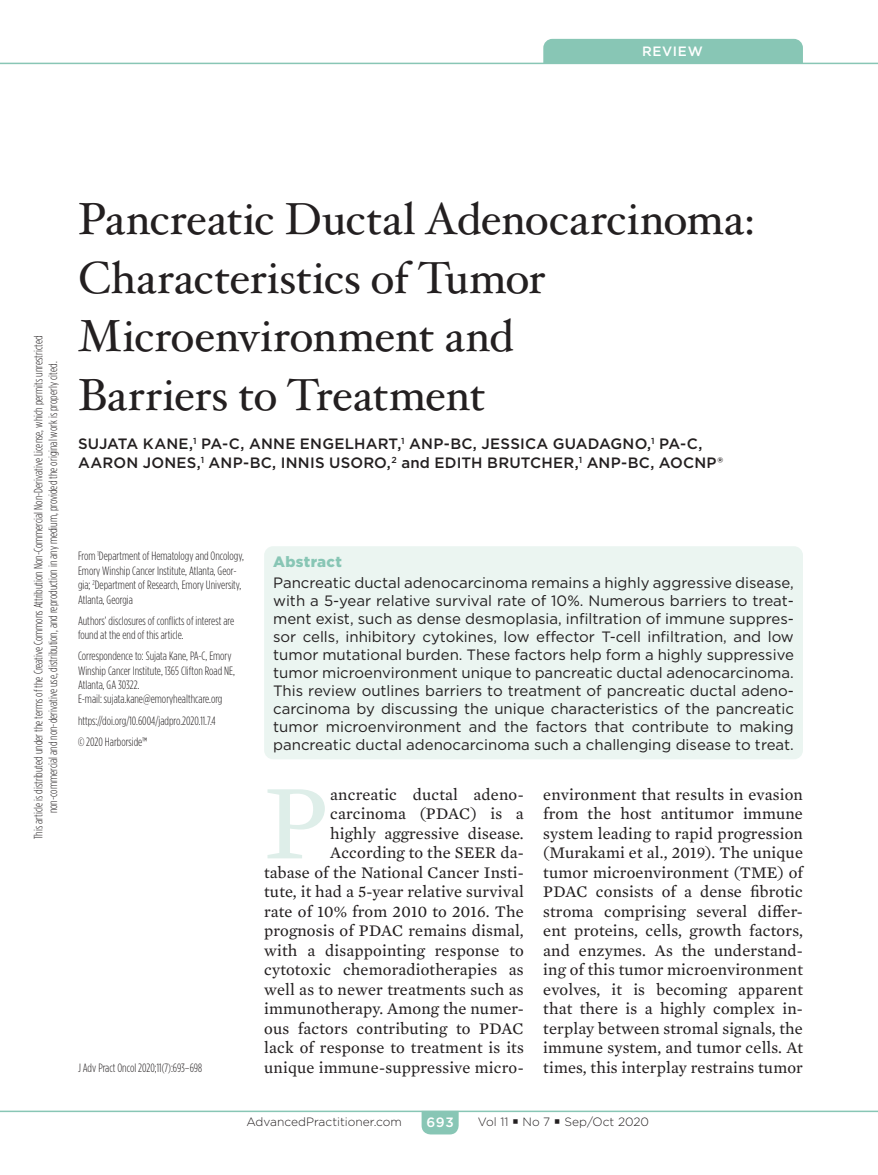
<style>
.page{position:relative;width:878px;height:1175px;background:#fff}
.page>*{position:absolute;margin:0;border:0;box-sizing:border-box;transform-origin:0 0}
.Body_txt___Drop_cap{font:108.3px "Mercury Text G2";color:#deeee9}
.t1{font:45px/58.5px "Hoefler Txt";letter-spacing:-.01em;color:#231f20}
.Body_txt___Drop_cap-2{font:16.5px/19.5px "Mercury Text G2";letter-spacing:.01em;color:#231f20;text-align:right}
.Abstract{font:15px/18px "Gotham";color:#231f20;text-align:justify}
.Author{font:500 15px/19.5px "Gotham";letter-spacing:.01em;color:#231f20}
.Abstract_Title{font:900 15px "Gotham";letter-spacing:.025em;color:#88c6b5}
.t2{font:500 13.5px "Gotham";letter-spacing:.05em;color:#fff}
.Affiliation{font:300 12px/14.4px "Gotham Condensed";color:#231f20}
.t3{font:300 12px "Gotham";color:#231f20}
.Correspondence_to{font:300 12px "Gotham Condensed";color:#231f20}
</style>
<div class="page">
<hr style="left:0;top:1110px;width:878px;height:2px;background:#88c6b5">
<svg style="left:421px;top:1110px;width:37px;height:24px"></svg>
<hr style="left:0;top:63px;width:878px;height:1px;background:#88c6b5">
<div style="left:543px;top:39px;width:259px;height:24px;background:#88c6b5"></div>
<div style="left:264px;top:546px;width:538px;height:213px;background:#ebf5f1;border-radius:9px"></div>
<p class="t2" style="left:642px;top:43px;width:62px">REVIEW</p>
<p class="Affiliation" style="left:31px;top:839px;width:505px;text-align:center;rotate:-90deg">This article is distributed under the terms of the Creative Commons Attribution Non-Commercial Non-Derivative License, which permits unrestricted non-commercial and non-derivative use, distribution, and reproduction in any medium, provided the original work is properly cited.</p>
<p class="t1" style="left:78px;top:189px;width:679px">Pancreatic Ductal Adenocarcinoma:<br>Characteristics of Tumor<br>Microenvironment and<br>Barriers to Treatment</p>
<p class="Author" style="left:78px;top:433px;width:646px">SUJATA KANE,<sup>1</sup> PA-C, ANNE ENGELHART,<sup>1</sup> ANP-BC, JESSICA GUADAGNO,<sup>1</sup> PA-C,<br>AARON JONES,<sup>1</sup> ANP-BC, INNIS USORO,<sup>2</sup> and EDITH BRUTCHER,<sup>1</sup> ANP-BC, AOCNP®</p>
<p class="Affiliation" style="left:78px;top:549px;width:167px">From <sup>1</sup>Department of Hematology and Oncology, Emory Winship Cancer Institute, Atlanta, Geor&shy;gia; <sup>2</sup>Department of Research, Emory University, Atlanta, Georgia</p>
<p class="Affiliation" style="left:78px;top:613px;width:158px">Authors’ disclosures of conflicts of interest are found at the end of this article.</p>
<p class="Affiliation" style="left:78px;top:649px;width:158px">Correspondence to: Sujata Kane, PA-C, Emory Winship Cancer Institute, 1365 Clifton Road NE, Atlanta, GA 30322.<br>E-mail: sujata.kane@emoryhealthcare.org</p>
<p class="Affiliation" style="left:78px;top:713px;width:139px">https://doi.org/10.6004/jadpro.2020.11.7.4</p>
<p class="Affiliation" style="left:78px;top:734px;width:71px">© 2020 Harborside™</p>
<p class="Abstract_Title" style="left:273px;top:551px;width:70px">Abstract</p>
<p class="Abstract" style="left:273px;top:573px;width:522px">Pancreatic ductal adenocarcinoma remains a highly aggressive disease, with a 5-year relative survival rate of 10%. Numerous barriers to treat&shy;ment exist, such as dense desmoplasia, infiltration of immune suppres&shy;sor cells, inhibitory cytokines, low effector T-cell infiltration, and low tumor mutational burden. These factors help form a highly suppressive tumor microenvironment unique to pancreatic ductal adenocarcinoma.<br>This review outlines barriers to treatment of pancreatic ductal adeno&shy;carcinoma by discussing the unique characteristics of the pancreatic tumor microenvironment and the factors that contribute to making pancreatic ductal adenocarcinoma such a challenging disease to treat.</p>
<p class="Body_txt___Drop_cap" style="left:264px;top:744px;width:67px">P</p>
<p class="Body_txt___Drop_cap-2" style="left:264px;top:783px;width:261px">ancreatic ductal adeno&shy;carcinoma (PDAC) is a<br>highly aggressive disease.<br>According to the SEER da-<br>tabase of the National Cancer Insti&shy;tute, it had a 5-year relative survival rate of 10% from 2010 to 2016. The prognosis of PDAC remains dismal, with a disappointing response to cytotoxic chemoradiotherapies as well as to newer treatments such as immunotherapy. Among the numer&shy;ous factors contributing to PDAC lack of response to treatment is its unique immune-suppressive micro-</p>
<p class="Body_txt___Drop_cap-2" style="left:543px;top:783px;width:261px;text-align:justify">environment that results in evasion from the host antitumor immune system leading to rapid progression (Murakami et al., 2019). The unique tumor microenvironment (TME) of PDAC consists of a dense fibrotic stroma comprising several differ&shy;ent proteins, cells, growth factors, and enzymes. As the understand&shy;ing of this tumor microenvironment evolves, it is becoming apparent that there is a highly complex in&shy;terplay between stromal signals, the immune system, and tumor cells. At</p>
<p class="Correspondence_to" style="left:78px;top:1060px;width:125px">J Adv Pract Oncol 2020;11(7):693–698</p>
<p class="Body_txt___Drop_cap-2" style="left:543px;top:1056px;width:261px">times, this interplay restrains tumor</p>
<p class="t3" style="left:246px;top:1114px;width:157px">AdvancedPractitioner.com</p>
<p class="t2" style="left:426px;top:1113px;width:29px">693</p>
<p class="t3" style="left:478px;top:1113px;width:173px">Vol 11 ▪ No 7 ▪ Sep/Oct 2020</p>
</div>
